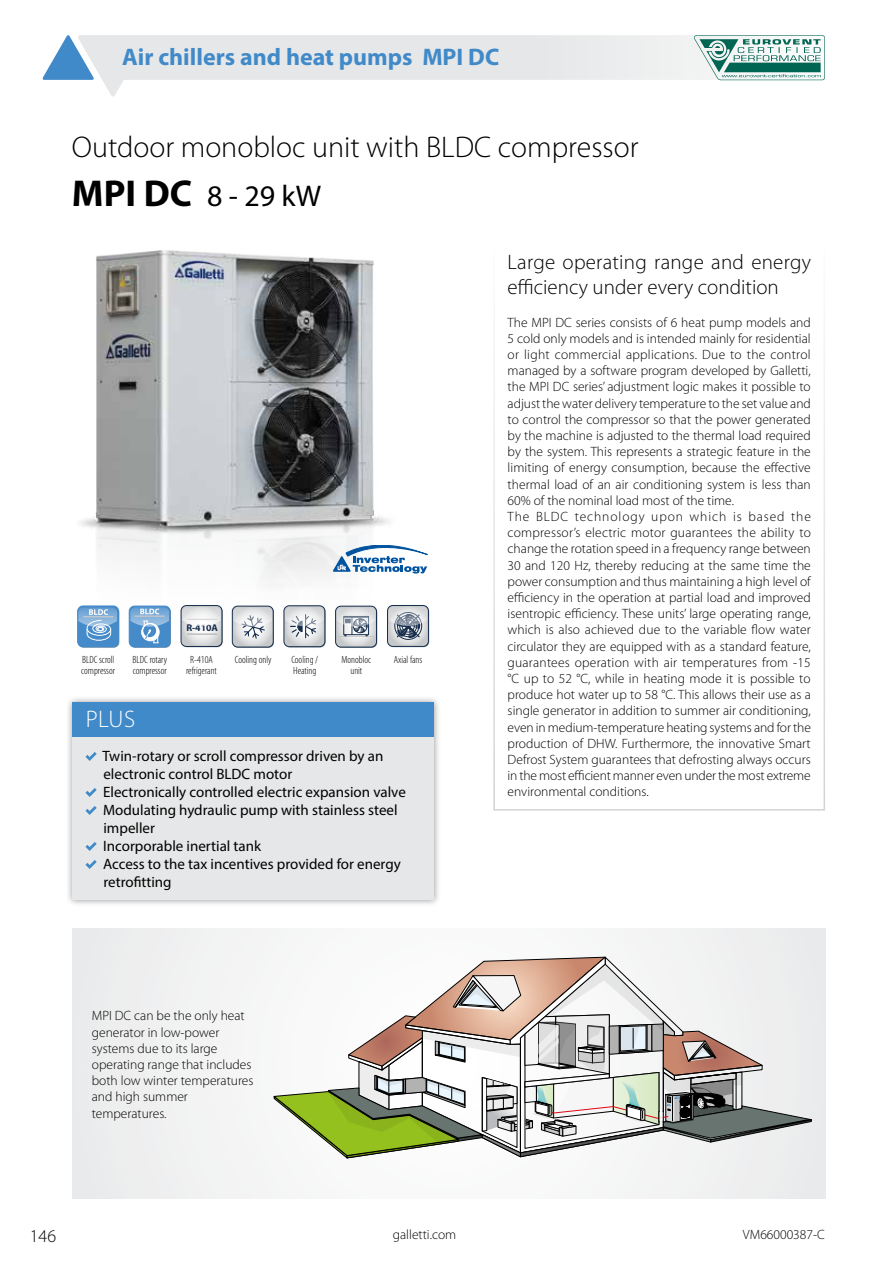
<style>
.page{position:relative;width:893px;height:1263px;background:#fff}
.page>*{position:absolute;margin:0;border:0;box-sizing:border-box;transform-origin:0 0}
.t1{font:300 30px/49.5px "Myriad Pro";color:#000}
.t2{font:700 24px "Myriad Pro";color:#418ac9}
.t3{font:300 24px "Myriad Pro";color:#fff}
.t4{font:300 21px/25.2px "Myriad Pro";letter-spacing:.01em;color:#000}
.t5{font:300 18px "Myriad Pro";color:#000}
.t6{font:15px/18px "Myriad Pro";color:#000}
.t7{font:300 13.5px/16.2px "Myriad Pro";color:#000}
.t8{font:300 condensed 10.5px/11.2px "Myriad Pro";color:#000}
.t9{font:700 9.75px "Myriad Pro";color:#172d4c}
.s1{font-weight:700;font-size:37.5px}
.s2{font-weight:400}
</style>
<div class="page">
<svg style="left:94px;top:35px;width:729px;height:62px;fill:#e6e7e8"></svg>
<svg style="left:42px;top:35px;width:52px;height:45px"></svg>
<svg style="left:694px;top:35px;width:131px;height:45px"></svg>
<div style="left:73px;top:929px;width:752px;height:270px;background:#f2f3f3"></div>
<div style="left:493px;top:239px;width:332px;height:572px;border:2px solid #fff"></div>
<div style="left:65px;top:695px;width:376px;height:212px;background:#000;opacity:.4"></div>
<div style="left:73px;top:703px;width:361px;height:34px;background:#418ac9"></div>
<div style="left:73px;top:737px;width:361px;height:163px;background:#e6e7e8"></div>
<svg style="left:85px;top:752px;width:12px;height:9px"></svg>
<svg style="left:85px;top:788px;width:12px;height:9px"></svg>
<svg style="left:85px;top:806px;width:12px;height:9px"></svg>
<svg style="left:85px;top:842px;width:12px;height:9px"></svg>
<svg style="left:85px;top:860px;width:12px;height:9px"></svg>
<svg style="left:274px;top:957px;width:538px;height:201px"></svg>
<img style="left:77px;top:250px;width:313px;height:385px">
<div style="left:78px;top:607px;width:41px;height:41px;background:#6d90b0;border-radius:5px"></div>
<div style="left:78px;top:606px;width:41px;height:41px;background:#458ac9;border-radius:5px"></div>
<div style="left:77px;top:606px;width:42px;height:41px;border:1px solid #458ac9;border-radius:5px"></div>
<svg style="left:78px;top:607px;width:39px;height:34px"></svg>
<svg style="left:130px;top:607px;width:41px;height:41px"></svg>
<div style="left:129px;top:606px;width:41px;height:41px;background:#458ac9;border-radius:5px"></div>
<div style="left:129px;top:606px;width:41px;height:41px;border:1px solid #458ac9;border-radius:5px"></div>
<svg style="left:130px;top:607px;width:39px;height:36px"></svg>
<svg style="left:182px;top:606px;width:41px;height:41px"></svg>
<div style="left:181px;top:605px;width:41px;height:42px;border:1px solid #152f4e;border-radius:5px"></div>
<svg style="left:181px;top:605px;width:41px;height:41px"></svg>
<svg style="left:233px;top:607px;width:41px;height:41px"></svg>
<svg style="left:232px;top:606px;width:41px;height:41px"></svg>
<svg style="left:285px;top:606px;width:41px;height:41px"></svg>
<svg style="left:284px;top:606px;width:41px;height:41px"></svg>
<svg style="left:336px;top:607px;width:41px;height:41px"></svg>
<div style="left:335px;top:606px;width:42px;height:41px;border:1px solid #152f4e;border-radius:5px"></div>
<svg style="left:336px;top:606px;width:40px;height:41px"></svg>
<svg style="left:388px;top:606px;width:41px;height:41px"></svg>
<div style="left:387px;top:605px;width:42px;height:41px;border:1px solid #152f4e;border-radius:5px"></div>
<svg style="left:387px;top:605px;width:41px;height:41px"></svg>
<svg style="left:333px;top:545px;width:94px;height:28px"></svg>
<h2 class="t2" style="left:122px;top:41px;width:378px">Air chillers and heat pumps MPI DC</h2>
<h1 class="t1" style="left:72px;top:122px;width:568px">Outdoor monobloc unit with BLDC compressor<br><span class="s1">MPI DC</span> <span class="s2">8 - 29 kW</span></h1>
<p class="t9" style="left:186px;top:621px;width:33px">R-410A</p>
<p class="t8" style="left:81px;top:654px;width:35px">BLDC scroll compressor</p>
<p class="t8" style="left:133px;top:654px;width:36px">BLDC rotary compressor</p>
<p class="t8" style="left:186px;top:654px;width:32px;text-align:center">R-410A refrigerant</p>
<p class="t8" style="left:235px;top:654px;width:38px">Cooling only</p>
<p class="t8" style="left:291px;top:654px;width:28px">Cooling /<br>Heating</p>
<p class="t8" style="left:341px;top:654px;width:31px;text-align:center">Monobloc unit</p>
<p class="t8" style="left:394px;top:654px;width:30px">Axial fans</p>
<h2 class="t3" style="left:86px;top:706px;width:51px">PLUS</h2>
<p class="t6" style="left:102px;top:747px;width:305px">Twin-rotary or scroll compressor driven by an electronic control BLDC motor<br>Electronically controlled electric expansion valve Modulating hydraulic pump with stainless steel impeller<br>Incorporable inertial tank<br>Access to the tax incentives provided for energy retrofitting</p>
<p class="t7" style="left:92px;top:1008px;width:163px">MPI DC can be the only heat generator in low-power systems due to its large operating range that includes both low winter temperatures and high summer temperatures.</p>
<h3 class="t4" style="left:508px;top:250px;width:305px">Large operating range and energy efficiency under every condition</h3>
<p class="t7" style="left:508px;top:314px;width:305px">The MPI DC series consists of 6 heat pump models and 5 cold only models and is intended mainly for residential or light commercial applications. Due to the control managed by a software program developed by Galletti, the MPI DC series’ adjustment logic makes it possible to adjust the water delivery temperature to the set value and to control the compressor so that the power generated by the machine is adjusted to the thermal load required by the system. This represents a strategic feature in the limiting of energy consumption, because the effective thermal load of an air conditioning system is less than 60% of the nominal load most of the time.<br>The BLDC technology upon which is based the compressor’s electric motor guarantees the ability to change the rotation speed in a frequency range between 30 and 120 Hz, thereby reducing at the same time the power consumption and thus maintaining a high level of efficiency in the operation at partial load and improved isentropic efficiency. These units’ large operating range, which is also achieved due to the variable flow water circulator they are equipped with as a standard feature, guarantees operation with air temperatures from -15 °C up to 52 °C, while in heating mode it is possible to produce hot water up to 58 °C. This allows their use as a single generator in addition to summer air conditioning, even in medium-temperature heating systems and for the production of DHW. Furthermore, the innovative Smart Defrost System guarantees that defrosting always occurs in the most efficient manner even under the most extreme environmental conditions.</p>
<h3 class="t5" style="left:30px;top:1226px;width:28px">146</h3>
<p class="t7" style="left:393px;top:1227px;width:65px">galletti.com</p>
<p class="t7" style="left:743px;top:1227px;width:83px">VM66000387-C</p>
</div>
